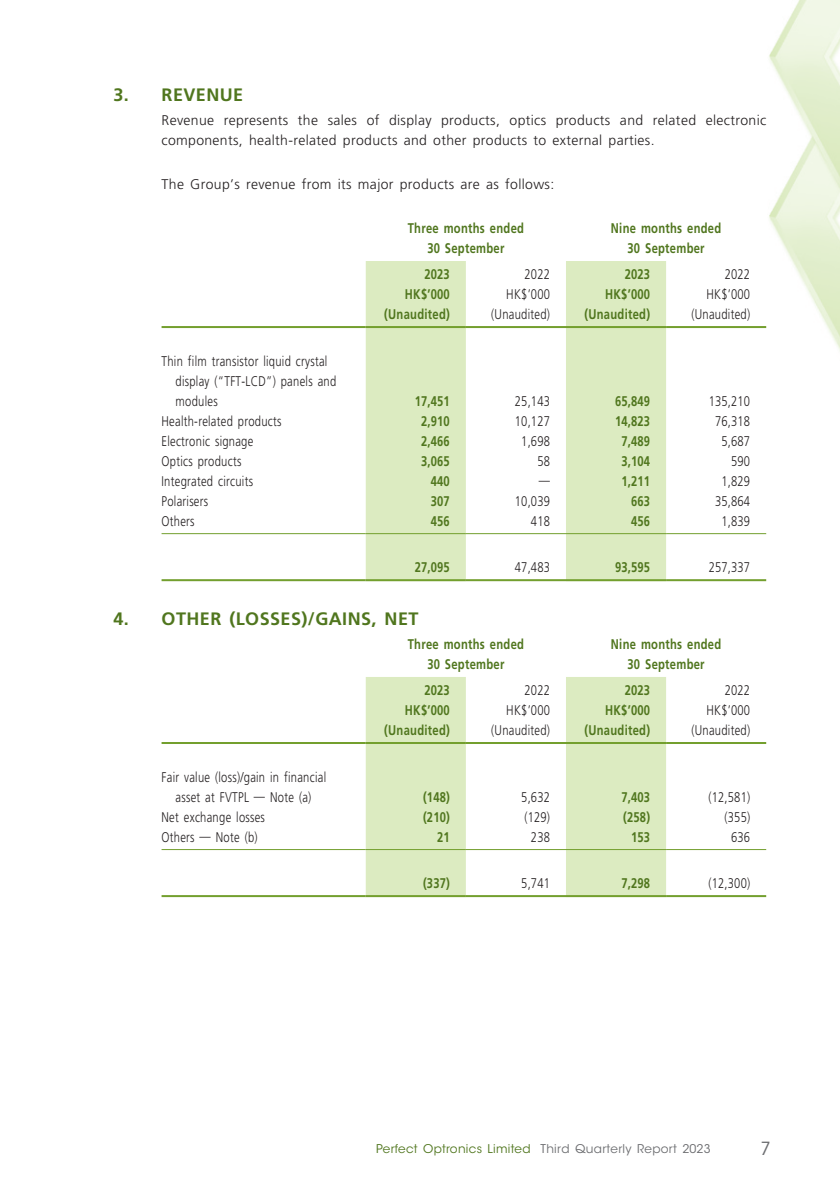
<style>
.page{position:relative;width:840px;height:1191px;background:#fff}
.page>*{position:absolute;margin:0;border:0;box-sizing:border-box;transform-origin:0 0}
._17_H1__Note{font:700 18px "Frutiger LT Std";letter-spacing:.025em;color:#50761e}
.t1{font:18px "ITC Avant Garde Std";color:#6c6d70}
._02_Note_Text{font:700 14px/20px "Frutiger LT Std";letter-spacing:.025em;color:#50761e;text-align:center;scale:.8 1}
._29_Table_Stub__Note{font:300 14px/20px "Frutiger LT Std";letter-spacing:.025em;color:#231f20;scale:.8 1}
._02_Note_Text-2{font:300 14px "Frutiger LT Std";letter-spacing:.025em;color:#231f20;scale:.8 1}
._02_Note_Text-3{font:300 14px/20px "Frutiger LT Std";letter-spacing:.025em;color:#231f20}
.t2{font:12px "ITC Avant Garde Std";letter-spacing:.025em;color:#6c6d70}
.s1{color:#50761e}
</style>
<div class="page">
<img style="left:161px;top:0;width:678px;height:898px">
<svg style="left:365px;top:261px;width:300px;height:318px;fill:#dcebc1"></svg>
<hr style="left:161px;top:326px;width:204px;height:2px;background:#739f2e">
<hr style="left:365px;top:326px;width:100px;height:2px;background:#739f2e">
<hr style="left:465px;top:326px;width:100px;height:2px;background:#739f2e">
<hr style="left:565px;top:326px;width:100px;height:2px;background:#739f2e">
<hr style="left:665px;top:326px;width:100px;height:2px;background:#739f2e">
<hr style="left:161px;top:533px;width:204px;height:1px;background:#739f2e">
<hr style="left:365px;top:533px;width:100px;height:1px;background:#739f2e">
<hr style="left:465px;top:533px;width:100px;height:1px;background:#739f2e">
<hr style="left:565px;top:533px;width:100px;height:1px;background:#739f2e">
<hr style="left:665px;top:533px;width:100px;height:1px;background:#739f2e">
<hr style="left:161px;top:579px;width:204px;height:2px;background:#739f2e">
<hr style="left:365px;top:579px;width:100px;height:2px;background:#739f2e">
<hr style="left:465px;top:579px;width:100px;height:2px;background:#739f2e">
<hr style="left:565px;top:579px;width:100px;height:2px;background:#739f2e">
<hr style="left:665px;top:579px;width:100px;height:2px;background:#739f2e">
<svg style="left:365px;top:677px;width:300px;height:218px;fill:#dcebc1"></svg>
<hr style="left:161px;top:742px;width:204px;height:2px;background:#739f2e">
<hr style="left:365px;top:742px;width:100px;height:2px;background:#739f2e">
<hr style="left:465px;top:742px;width:100px;height:2px;background:#739f2e">
<hr style="left:565px;top:742px;width:100px;height:2px;background:#739f2e">
<hr style="left:665px;top:742px;width:100px;height:2px;background:#739f2e">
<hr style="left:161px;top:849px;width:204px;height:1px;background:#739f2e">
<hr style="left:365px;top:849px;width:100px;height:1px;background:#739f2e">
<hr style="left:465px;top:849px;width:100px;height:1px;background:#739f2e">
<hr style="left:565px;top:849px;width:100px;height:1px;background:#739f2e">
<hr style="left:665px;top:849px;width:100px;height:1px;background:#739f2e">
<hr style="left:161px;top:895px;width:204px;height:2px;background:#739f2e">
<hr style="left:365px;top:895px;width:100px;height:2px;background:#739f2e">
<hr style="left:465px;top:895px;width:100px;height:2px;background:#739f2e">
<hr style="left:565px;top:895px;width:100px;height:2px;background:#739f2e">
<hr style="left:665px;top:895px;width:100px;height:2px;background:#739f2e">
<p class="_17_H1__Note" style="left:113px;top:84px;width:131px">3. REVENUE</p>
<p class="_02_Note_Text-3" style="left:161px;top:110px;width:606px">Revenue represents the sales of display products, optics products and related electronic components, health-related products and other products to external parties.</p>
<p class="_02_Note_Text-3" style="left:161px;top:174px;width:394px">The Group’s revenue from its major products are as follows:</p>
<p class="_02_Note_Text" style="left:407px;top:218px;width:147px">Three months ended<br>30 September</p>
<p class="_02_Note_Text" style="left:610px;top:218px;width:139px">Nine months ended<br>30 September</p>
<p class="_02_Note_Text" style="left:424px;top:264px;width:33px">2023</p>
<p class="_02_Note_Text-2" style="left:524px;top:266px;width:33px">2022</p>
<p class="_02_Note_Text" style="left:624px;top:264px;width:33px">2023</p>
<p class="_02_Note_Text-2" style="left:724px;top:266px;width:33px">2022</p>
<p class="_02_Note_Text" style="left:405px;top:284px;width:58px">HK$’000</p>
<p class="_02_Note_Text-2" style="left:506px;top:286px;width:56px">HK$’000</p>
<p class="_02_Note_Text" style="left:605px;top:284px;width:58px">HK$’000</p>
<p class="_02_Note_Text-2" style="left:706px;top:286px;width:56px">HK$’000</p>
<p class="_02_Note_Text" style="left:384px;top:304px;width:83px">(Unaudited)</p>
<p class="_02_Note_Text-2" style="left:491px;top:306px;width:75px">(Unaudited)</p>
<p class="_02_Note_Text" style="left:584px;top:304px;width:83px">(Unaudited)</p>
<p class="_02_Note_Text-2" style="left:691px;top:306px;width:75px">(Unaudited)</p>
<p class="_29_Table_Stub__Note" style="left:175px;top:352px;width:202px;text-indent:-14px">Thin film transistor liquid crystal display (“TFT-LCD”) panels and modules</p>
<p class="_02_Note_Text" style="left:414px;top:391px;width:45px">17,451</p>
<p class="_02_Note_Text-2" style="left:514px;top:393px;width:45px">25,143</p>
<p class="_02_Note_Text" style="left:614px;top:391px;width:45px">65,849</p>
<p class="_02_Note_Text-2" style="left:708px;top:393px;width:53px">135,210</p>
<p class="_29_Table_Stub__Note" style="left:161px;top:412px;width:151px">Health-related products</p>
<p class="_02_Note_Text" style="left:421px;top:411px;width:37px">2,910</p>
<p class="_02_Note_Text-2" style="left:514px;top:413px;width:45px">10,127</p>
<p class="_02_Note_Text" style="left:614px;top:411px;width:45px">14,823</p>
<p class="_02_Note_Text-2" style="left:714px;top:413px;width:45px">76,318</p>
<p class="_29_Table_Stub__Note" style="left:161px;top:432px;width:116px">Electronic signage</p>
<p class="_02_Note_Text" style="left:421px;top:431px;width:37px">2,466</p>
<p class="_02_Note_Text-2" style="left:521px;top:433px;width:37px">1,698</p>
<p class="_02_Note_Text" style="left:621px;top:431px;width:37px">7,489</p>
<p class="_02_Note_Text-2" style="left:721px;top:433px;width:37px">5,687</p>
<p class="_29_Table_Stub__Note" style="left:161px;top:452px;width:101px">Optics products</p>
<p class="_02_Note_Text" style="left:421px;top:451px;width:37px">3,065</p>
<p class="_02_Note_Text-2" style="left:537px;top:453px;width:17px">58</p>
<p class="_02_Note_Text" style="left:621px;top:451px;width:37px">3,104</p>
<p class="_02_Note_Text-2" style="left:730px;top:453px;width:25px">590</p>
<p class="_29_Table_Stub__Note" style="left:161px;top:472px;width:116px">Integrated circuits</p>
<p class="_02_Note_Text" style="left:430px;top:471px;width:25px">440</p>
<p class="_02_Note_Text-2" style="left:538px;top:472px;width:15px">—</p>
<p class="_02_Note_Text" style="left:621px;top:471px;width:37px">1,211</p>
<p class="_02_Note_Text-2" style="left:721px;top:473px;width:37px">1,829</p>
<p class="_29_Table_Stub__Note" style="left:161px;top:492px;width:60px">Polarisers</p>
<p class="_02_Note_Text" style="left:430px;top:491px;width:25px">307</p>
<p class="_02_Note_Text-2" style="left:514px;top:493px;width:45px">10,039</p>
<p class="_02_Note_Text" style="left:630px;top:491px;width:25px">663</p>
<p class="_02_Note_Text-2" style="left:714px;top:493px;width:45px">35,864</p>
<p class="_29_Table_Stub__Note" style="left:161px;top:512px;width:43px">Others</p>
<p class="_02_Note_Text" style="left:430px;top:511px;width:25px">456</p>
<p class="_02_Note_Text-2" style="left:530px;top:513px;width:25px">418</p>
<p class="_02_Note_Text" style="left:630px;top:511px;width:25px">456</p>
<p class="_02_Note_Text-2" style="left:721px;top:513px;width:37px">1,839</p>
<p class="_02_Note_Text" style="left:414px;top:557px;width:45px">27,095</p>
<p class="_02_Note_Text-2" style="left:514px;top:559px;width:45px">47,483</p>
<p class="_02_Note_Text" style="left:614px;top:557px;width:45px">93,595</p>
<p class="_02_Note_Text-2" style="left:708px;top:559px;width:53px">257,337</p>
<p class="_17_H1__Note" style="left:113px;top:608px;width:306px">4. OTHER (LOSSES)/GAINS, NET</p>
<p class="_02_Note_Text" style="left:407px;top:634px;width:147px">Three months ended<br>30 September</p>
<p class="_02_Note_Text" style="left:610px;top:634px;width:139px">Nine months ended<br>30 September</p>
<p class="_02_Note_Text" style="left:424px;top:680px;width:33px">2023</p>
<p class="_02_Note_Text-2" style="left:524px;top:682px;width:33px">2022</p>
<p class="_02_Note_Text" style="left:624px;top:680px;width:33px">2023</p>
<p class="_02_Note_Text-2" style="left:724px;top:682px;width:33px">2022</p>
<p class="_02_Note_Text" style="left:405px;top:700px;width:58px">HK$’000</p>
<p class="_02_Note_Text-2" style="left:506px;top:702px;width:56px">HK$’000</p>
<p class="_02_Note_Text" style="left:605px;top:700px;width:58px">HK$’000</p>
<p class="_02_Note_Text-2" style="left:706px;top:702px;width:56px">HK$’000</p>
<p class="_02_Note_Text" style="left:384px;top:720px;width:83px">(Unaudited)</p>
<p class="_02_Note_Text-2" style="left:491px;top:722px;width:75px">(Unaudited)</p>
<p class="_02_Note_Text" style="left:584px;top:720px;width:83px">(Unaudited)</p>
<p class="_02_Note_Text-2" style="left:691px;top:722px;width:75px">(Unaudited)</p>
<p class="_29_Table_Stub__Note" style="left:161px;top:767px;width:207px;text-align:center">Fair value (loss)/gain in financial asset at FVTPL — Note (a)</p>
<p class="_02_Note_Text" style="left:423px;top:787px;width:35px">(148)</p>
<p class="_02_Note_Text-2" style="left:521px;top:789px;width:37px">5,632</p>
<p class="_02_Note_Text" style="left:621px;top:787px;width:37px">7,403</p>
<p class="_02_Note_Text-2" style="left:708px;top:789px;width:53px">(12,581)</p>
<p class="_29_Table_Stub__Note" style="left:161px;top:807px;width:131px">Net exchange losses</p>
<p class="_02_Note_Text" style="left:423px;top:807px;width:35px">(210)</p>
<p class="_02_Note_Text-2" style="left:524px;top:809px;width:33px">(129)</p>
<p class="_02_Note_Text" style="left:623px;top:807px;width:35px">(258)</p>
<p class="_02_Note_Text-2" style="left:724px;top:809px;width:33px">(355)</p>
<p class="_29_Table_Stub__Note" style="left:161px;top:827px;width:122px">Others — Note (b)</p>
<p class="_02_Note_Text" style="left:437px;top:827px;width:17px">21</p>
<p class="_02_Note_Text-2" style="left:530px;top:829px;width:25px">238</p>
<p class="_02_Note_Text" style="left:630px;top:827px;width:25px">153</p>
<p class="_02_Note_Text-2" style="left:730px;top:829px;width:25px">636</p>
<p class="_02_Note_Text" style="left:423px;top:873px;width:35px">(337)</p>
<p class="_02_Note_Text-2" style="left:521px;top:875px;width:37px">5,741</p>
<p class="_02_Note_Text" style="left:621px;top:873px;width:37px">7,298</p>
<p class="_02_Note_Text-2" style="left:708px;top:875px;width:53px">(12,300)</p>
<p class="t2" style="left:376px;top:1141px;width:336px"><span class="s1">Perfect Optronics Limited</span> Third Quarterly Report 2023</p>
<p class="t1" style="left:760px;top:1137px;width:12px">7</p>
</div>
